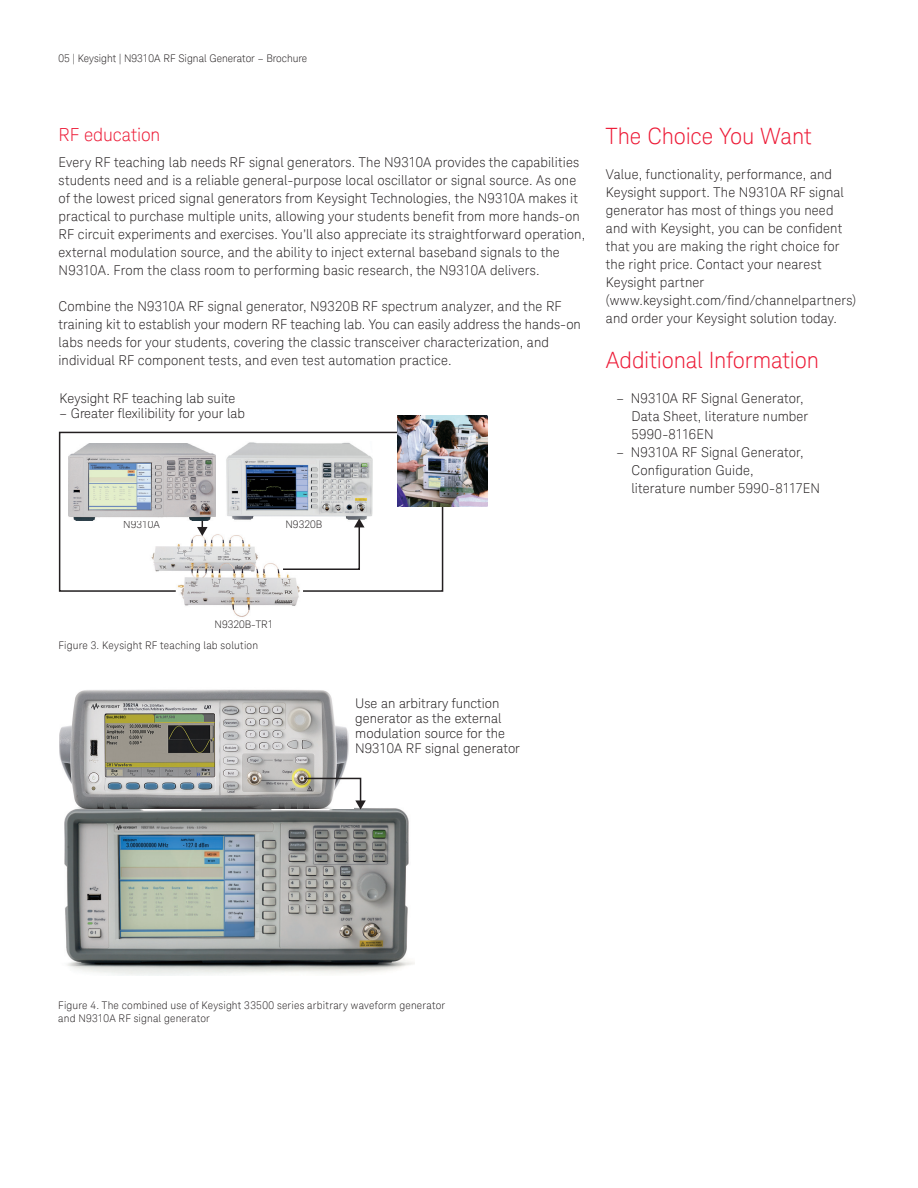
<style>
.page{position:relative;width:918px;height:1188px;background:#fff}
.page>*{position:absolute;margin:0;border:0;box-sizing:border-box;transform-origin:0 0}
.K_Heading_1{font:300 22.5px "Keysight Sans";letter-spacing:-.01em;color:#ed1a36}
.K_Heading_2{font:300 18px "Keysight Sans";letter-spacing:-.005em;color:#ed1a36}
.K_Body_Text{font:300 13.5px/18px "Keysight Sans";letter-spacing:.005em;color:#231f20}
.K_Captions{font:300 10.5px/13.5px "Keysight Sans";letter-spacing:.015em;color:#231f20}
</style>
<div class="page">
<img style="left:180px;top:593px;width:119px;height:24px">
<svg style="left:59px;top:431px;width:385px;height:162px"></svg>
<img style="left:397px;top:416px;width:91px;height:90px">
<img style="left:69px;top:443px;width:147px;height:77px">
<img style="left:64px;top:808px;width:351px;height:167px">
<img style="left:60px;top:689px;width:289px;height:119px">
<svg style="left:303px;top:777px;width:63px;height:33px"></svg>
<p class="K_Captions" style="left:59px;top:51px;width:250px">05 | Keysight | N9310A RF Signal Generator – Brochure</p>
<p class="K_Heading_2" style="left:59px;top:124px;width:103px">RF education</p>
<p class="K_Body_Text" style="left:59px;top:154px;width:528px">Every RF teaching lab needs RF signal generators. The N9310A provides the capabilities students need and is a reliable general-purpose local oscillator or signal source. As one of the lowest priced signal generators from Keysight Technologies, the N9310A makes it practical to purchase multiple units, allowing your students benefit from more hands-on RF circuit experiments and exercises. You’ll also appreciate its straightforward operation, external modulation source, and the ability to inject external baseband signals to the N9310A. From the class room to performing basic research, the N9310A delivers.</p>
<p class="K_Body_Text" style="left:59px;top:298px;width:524px">Combine the N9310A RF signal generator, N9320B RF spectrum analyzer, and the RF training kit to establish your modern RF teaching lab. You can easily address the hands-on labs needs for your students, covering the classic transceiver characterization, and individual RF component tests, and even test automation practice.</p>
<p class="K_Body_Text" style="left:60px;top:390px;width:177px">Keysight RF teaching lab suite</p>
<p class="K_Body_Text" style="left:60px;top:405px;width:187px">– Greater flexilibility for your lab</p>
<p class="K_Captions" style="left:123px;top:518px;width:38px">N9310A</p>
<p class="K_Captions" style="left:286px;top:518px;width:38px">N9320B</p>
<p class="K_Heading_1" style="left:606px;top:123px;width:207px">The Choice You Want</p>
<p class="K_Body_Text" style="left:606px;top:165px;width:252px">Value, functionality, performance, and Keysight support. The N9310A RF signal generator has most of things you need and with Keysight, you can be confident that you are making the right choice for the right price. Contact your nearest Keysight partner (www.keysight.com/find/channelpartners) and order your Keysight solution today.</p>
<p class="K_Heading_1" style="left:606px;top:347px;width:215px">Additional Information</p>
<p class="K_Body_Text" style="left:631px;top:389px;width:178px;text-indent:-15px">– N9310A RF Signal Generator,<br>Data Sheet, literature number<br>5990-8116EN</p>
<p class="K_Body_Text" style="left:631px;top:443px;width:190px;text-indent:-15px">– N9310A RF Signal Generator,<br>Configuration Guide,<br>literature number 5990-8117EN</p>
<p class="K_Captions" style="left:215px;top:617px;width:61px">N9320B-TR1</p>
<p class="K_Captions" style="left:58px;top:638px;width:201px">Figure 3. Keysight RF teaching lab solution</p>
<p class="K_Body_Text" style="left:355px;top:696px;width:166px;line-height:15px">Use an arbitrary function generator as the external modulation source for the<br>N9310A RF signal generator</p>
<p class="K_Captions" style="left:58px;top:998px;width:389px">Figure 4. The combined use of Keysight 33500 series arbitrary waveform generator and N9310A RF signal generator</p>
</div>
